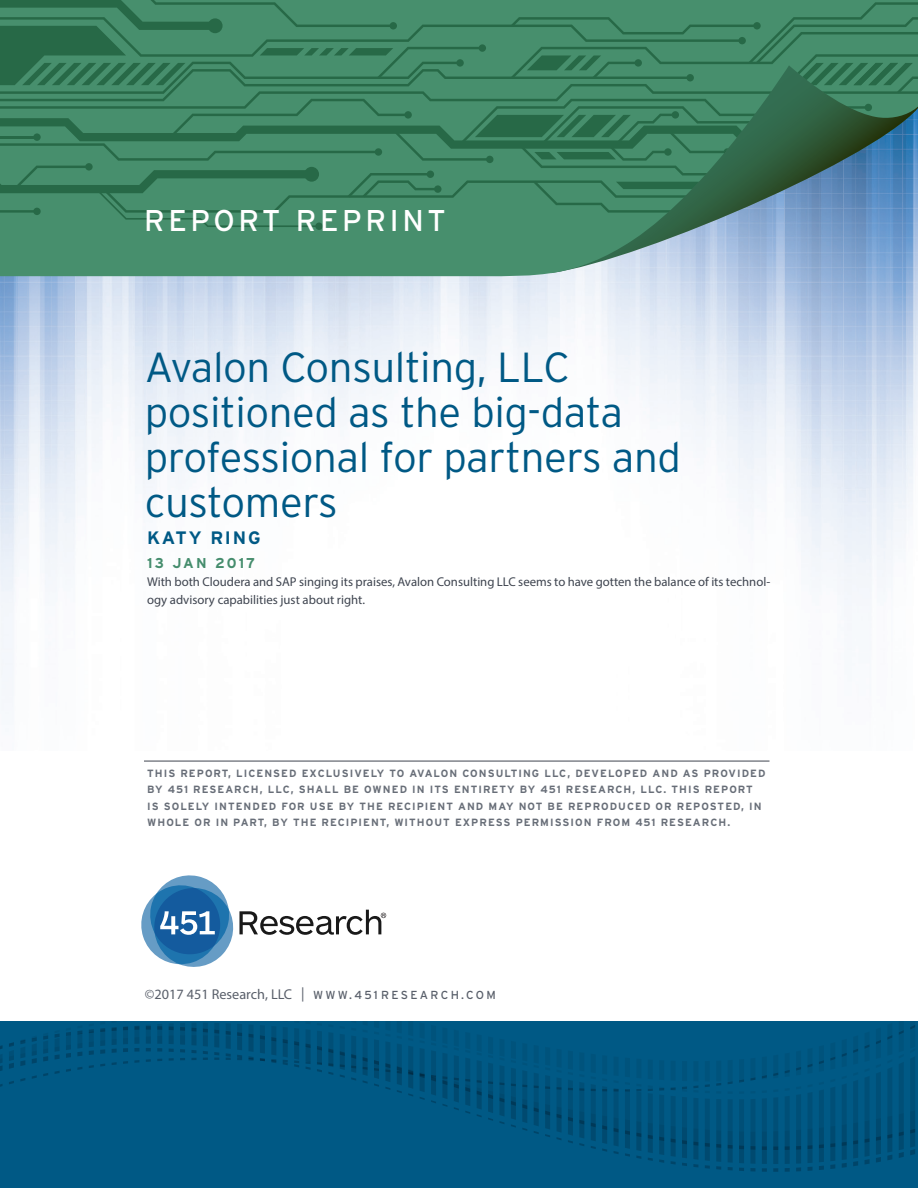
<style>
.page{position:relative;width:918px;height:1188px;background:#fff}
.page>*{position:absolute;margin:0;border:0;box-sizing:border-box;transform-origin:0 0}
.Hed_10_Int_Mixed_Lig{font:300 42px/45px "Interstate";letter-spacing:-.01em;color:#005985}
.t1{font:30px "Interstate";letter-spacing:.12em;color:#fff}
.Myriad_Body{font:700 18px "Interstate";letter-spacing:.1em;color:#005985}
.Myriad_Body-2{font:14.25px "Myriad Pro";color:#595f6a}
.Myriad_Body-3{font:700 14.25px "Interstate";letter-spacing:.15em;color:#458d6d}
.Myriad_Body-4{font:12.75px/18px "Myriad Pro";color:#3e444f}
.Hed_50_Solid{font:700 10.5px/16.5px "Interstate";letter-spacing:.1em;color:#686e78}
.s1{font-family:"Interstate";font-size:11.7px}
</style>
<div class="page">
<img style="left:0;top:276px;width:918px;height:420px">
<svg style="left:0;top:227px;width:918px;height:49px;background:#629b8f"></svg>
<div style="left:315px;top:223px;width:8px;height:7px;background:#276947;border-radius:50%"></div>
<svg style="left:0;top:0;width:918px;height:227px;background:#408366"></svg>
<svg style="left:141px;top:875px;width:245px;height:92px"></svg>
<div style="left:0;top:1022px;width:918px;height:166px;background:#005985"></div>
<hr style="left:144px;top:760px;width:626px;height:2px;background:#80838a">
<p class="t1" style="left:144px;top:203px;width:303px">REPORT REPRINT</p>
<p class="Hed_10_Int_Mixed_Lig" style="left:145px;top:345px;width:538px">Avalon Consulting, LLC positioned as the big-data professional for partners and customers</p>
<p class="Myriad_Body" style="left:147px;top:527px;width:115px">KATY RING</p>
<p class="Myriad_Body-3" style="left:147px;top:554px;width:110px">13 JAN 2017</p>
<p class="Myriad_Body-4" style="left:147px;top:573px;width:625px">With both Cloudera and SAP singing its praises, Avalon Consulting LLC seems to have gotten the balance of its technol&shy;ogy advisory capabilities just about right.</p>
<p class="Hed_50_Solid" style="left:147px;top:765px;width:620px">THIS REPORT, LICENSED EXCLUSIVELY TO AVALON CONSULTING LLC, DEVELOPED AND AS PROVIDED BY 451 RESEARCH, LLC, SHALL BE OWNED IN ITS ENTIRETY BY 451 RESEARCH, LLC. THIS REPORT IS SOLELY INTENDED FOR USE BY THE RECIPIENT AND MAY NOT BE REPRODUCED OR REPOSTED, IN WHOLE OR IN PART, BY THE RECIPIENT, WITHOUT EXPRESS PERMISSION FROM 451 RESEARCH.</p>
<p class="Myriad_Body-2" style="left:145px;top:985px;width:352px">©2017 451 Research, LLC | <span class="s1">WWW.451RESEARCH.COM</span></p>
</div>
